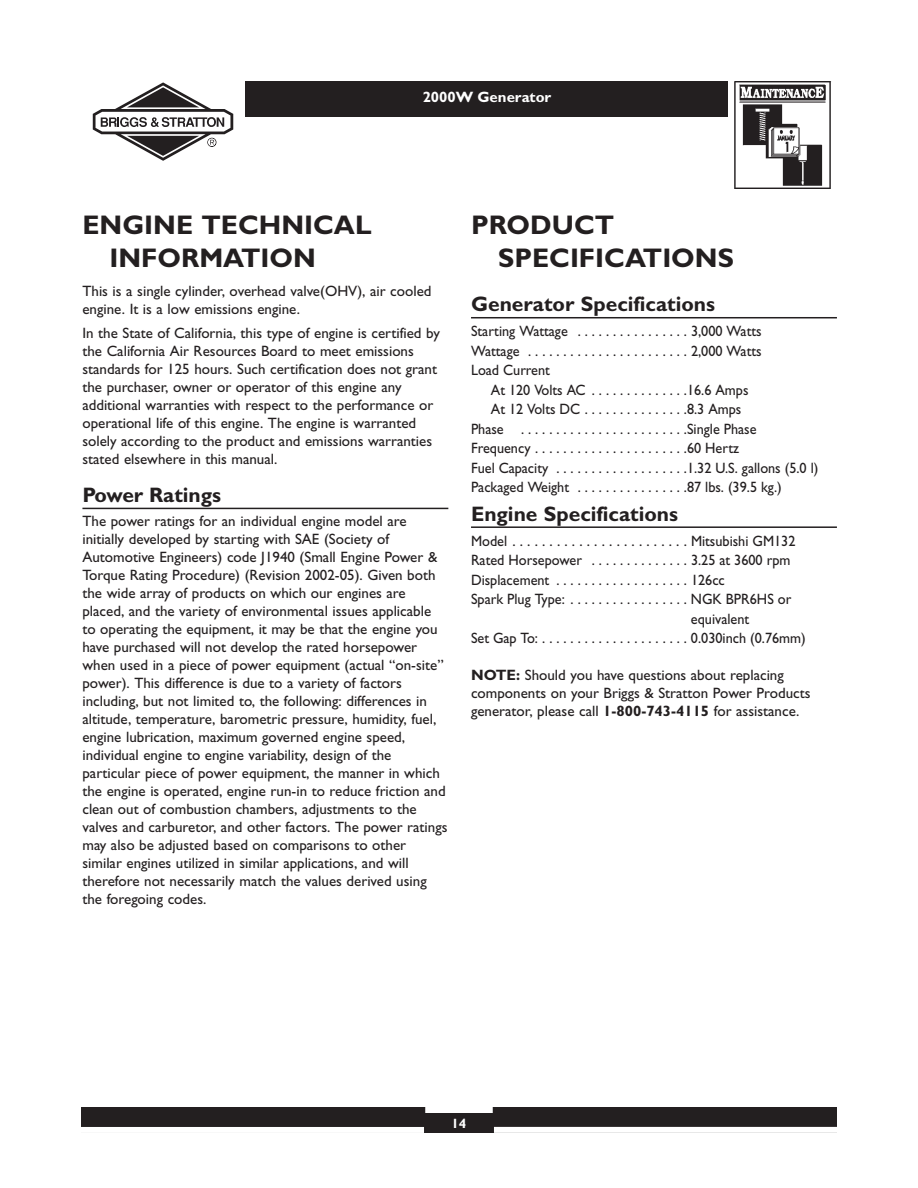
<style>
.page{position:relative;width:918px;height:1188px;background:#fff}
.page>*{position:absolute;margin:0;border:0;box-sizing:border-box;transform-origin:0 0}
.t1{font:700 27px/32.4px "Gill Sans";color:#231f20}
.t2{font:700 21px "Gill Sans";color:#231f20}
.t3{font:15px/18px "Gill Sans";color:#231f20}
.t4{font:15px/19.5px "Gill Sans";color:#231f20;text-align:justify;scale:.95 1}
.t5{font:700 15px "Gill Sans";color:#fff}
.t6{font:700 13.5px "Gill Sans";color:#fff}
.s1{font-weight:700}
</style>
<div class="page">
<div style="left:245px;top:81px;width:482px;height:36px;background:#231f20"></div>
<svg style="left:93px;top:82px;width:140px;height:79px"></svg>
<img style="left:734px;top:81px;width:98px;height:108px">
<div style="left:81px;top:1107px;width:756px;height:26px;background:#231f20"></div>
<div style="left:425px;top:1107px;width:68px;height:6px;background:#fff"></div>
<div style="left:494px;top:1127px;width:343px;height:6px;background:#fff"></div>
<div style="left:81px;top:1127px;width:343px;height:6px;background:#fff"></div>
<hr style="left:82px;top:508px;width:366px;height:1px;background:#231f20">
<hr style="left:471px;top:317px;width:366px;height:1px;background:#231f20">
<hr style="left:471px;top:526px;width:366px;height:2px;background:#231f20">
<p class="t5" style="left:423px;top:92px;width:130px">2000W Generator</p>
<h1 class="t1" style="left:109px;top:212px;width:264px;text-indent:-27px">ENGINE TECHNICAL<br>INFORMATION</h1>
<p class="t3" style="left:82px;top:284px;width:351px">This is a single cylinder, overhead valve(OHV), air cooled engine. It is a low emissions engine.</p>
<p class="t3" style="left:82px;top:325px;width:359px">In the State of California, this type of engine is certified by the California Air Resources Board to meet emissions standards for 125 hours. Such certification does not grant the purchaser, owner or operator of this engine any additional warranties with respect to the performance or operational life of this engine. The engine is warranted solely according to the product and emissions warranties stated elsewhere in this manual.</p>
<h2 class="t2" style="left:82px;top:488px;width:140px">Power Ratings</h2>
<p class="t3" style="left:82px;top:514px;width:367px">The power ratings for an individual engine model are initially developed by starting with SAE (Society of Automotive Engineers) code J1940 (Small Engine Power &amp; Torque Rating Procedure) (Revision 2002-05). Given both the wide array of products on which our engines are placed, and the variety of environmental issues applicable to operating the equipment, it may be that the engine you have purchased will not develop the rated horsepower when used in a piece of power equipment (actual “on-site” power). This difference is due to a variety of factors including, but not limited to, the following: differences in altitude, temperature, barometric pressure, humidity, fuel, engine lubrication, maximum governed engine speed, individual engine to engine variability, design of the particular piece of power equipment, the manner in which the engine is operated, engine run-in to reduce friction and clean out of combustion chambers, adjustments to the valves and carburetor, and other factors. The power ratings may also be adjusted based on comparisons to other similar engines utilized in similar applications, and will therefore not necessarily match the values derived using the foregoing codes.</p>
<h1 class="t1" style="left:498px;top:212px;width:237px;text-indent:-27px">PRODUCT<br>SPECIFICATIONS</h1>
<h2 class="t2" style="left:471px;top:297px;width:246px">Generator Specifications</h2>
<p class="t4" style="left:471px;top:323px;width:307px">Starting Wattage . . . . . . . . . . . . . . . . 3,000 Watts Wattage . . . . . . . . . . . . . . . . . . . . . . . 2,000 Watts Load Current</p>
<p class="t4" style="left:491px;top:382px;width:273px">At 120 Volts AC . . . . . . . . . . . . . .16.6 Amps</p>
<p class="t4" style="left:491px;top:401px;width:265px">At 12 Volts DC . . . . . . . . . . . . . . .8.3 Amps</p>
<p class="t4" style="left:471px;top:421px;width:302px">Phase . . . . . . . . . . . . . . . . . . . . . . . .Single Phase</p>
<p class="t4" style="left:471px;top:440px;width:284px">Frequency . . . . . . . . . . . . . . . . . . . . . .60 Hertz</p>
<p class="t4" style="left:471px;top:460px;width:367px">Fuel Capacity . . . . . . . . . . . . . . . . . . .1.32 U.S. gallons (5.0 l)</p>
<p class="t4" style="left:471px;top:479px;width:329px">Packaged Weight . . . . . . . . . . . . . . . .87 lbs. (39.5 kg.)</p>
<h2 class="t2" style="left:471px;top:506px;width:209px">Engine Specifications</h2>
<p class="t4" style="left:471px;top:533px;width:343px">Model . . . . . . . . . . . . . . . . . . . . . . . . Mitsubishi GM132</p>
<p class="t4" style="left:471px;top:552px;width:338px">Rated Horsepower . . . . . . . . . . . . . . 3.25 at 3600 rpm</p>
<p class="t4" style="left:471px;top:572px;width:269px">Displacement . . . . . . . . . . . . . . . . . . . 126cc</p>
<p class="t4" style="left:471px;top:591px;width:339px">Spark Plug Type: . . . . . . . . . . . . . . . . . NGK BPR6HS or</p>
<p class="t4" style="left:691px;top:611px;width:63px">equivalent</p>
<p class="t4" style="left:471px;top:630px;width:354px">Set Gap To: . . . . . . . . . . . . . . . . . . . . . 0.030inch (0.76mm)</p>
<p class="t3" style="left:471px;top:668px;width:341px"><span class="s1">NOTE:</span> Should you have questions about replacing components on your Briggs &amp; Stratton Power Products generator, please call <span class="s1">1-800-743-4115</span> for assistance.</p>
<p class="t6" style="left:452px;top:1119px;width:16px">14</p>
</div>
